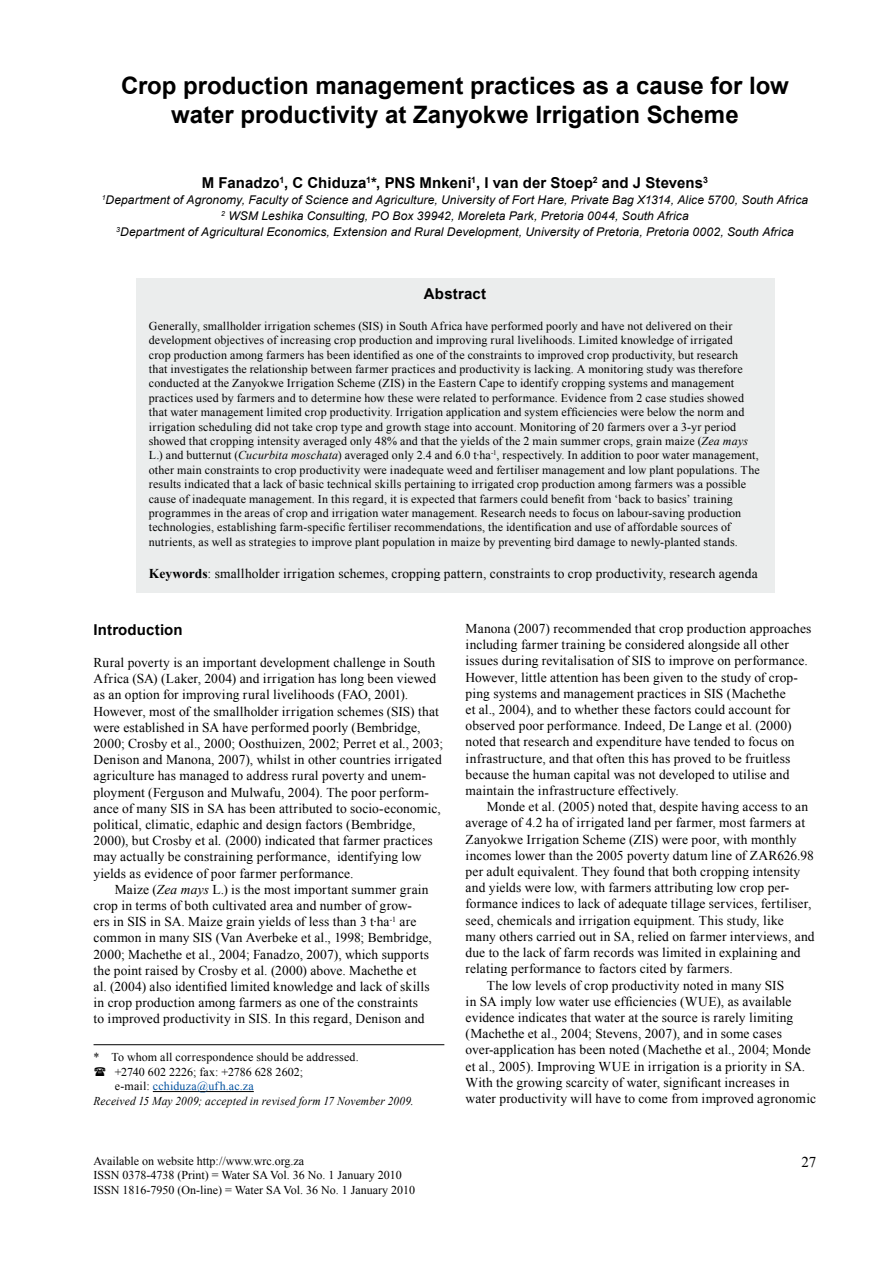
<style>
.page{position:relative;width:893px;height:1263px;background:#fff}
.page>*{position:absolute;margin:0;border:0;box-sizing:border-box;transform-origin:0 0}
.t1{font:700 24px/28.8px "Arial";color:#000;text-align:center}
.t2{font:700 15px "Arial";letter-spacing:.01em;color:#000}
.t3{font:15px "Times New Roman";color:#000}
.t4{font:13.5px/16.2px "Times New Roman";letter-spacing:.01em;color:#000}
.t5{font:12px/14.4px "Times New Roman";letter-spacing:.015em;color:#000}
.t6{font:italic 12px/16.2px "Arial";letter-spacing:.01em;color:#000;text-align:center}
.t7{font:italic 12px "Times New Roman";letter-spacing:.01em;color:#000;scale:.95 1}
.t8{font:12px "Times New Roman";letter-spacing:.02em;color:#00509e}
.s1{font-style:italic}
.s2{font-weight:700}
.s3{color:#000}
</style>
<div class="page">
<div style="left:136px;top:278px;width:638px;height:314px;background:#ebeded"></div>
<hr style="left:153px;top:1091px;width:101px;height:1px;background:#000">
<hr style="left:94px;top:1044px;width:350px;height:1px;background:#000">
<h1 class="t1" style="left:121px;top:72px;width:669px">Crop production management practices as a cause for low water productivity at Zanyokwe Irrigation Scheme</h1>
<p class="t2" style="left:202px;top:172px;width:508px">M Fanadzo<sup>1</sup>, C Chiduza<sup>1</sup>*, PNS Mnkeni<sup>1</sup>, I van der Stoep<sup>2</sup> and J Stevens<sup>3</sup></p>
<p class="t6" style="left:102px;top:192px;width:708px"><sup>1</sup>Department of Agronomy, Faculty of Science and Agriculture, University of Fort Hare, Private Bag X1314, Alice 5700, South Africa<br><sup>2</sup> WSM Leshika Consulting, PO Box 39942, Moreleta Park, Pretoria 0044, South Africa<br><sup>3</sup>Department of Agricultural Economics, Extension and Rural Development, University of Pretoria, Pretoria 0002, South Africa</p>
<p class="t2" style="left:424px;top:284px;width:64px">Abstract</p>
<p class="t5" style="left:149px;top:318px;width:612px">Generally, smallholder irrigation schemes (SIS) in South Africa have performed poorly and have not delivered on their development objectives of increasing crop production and improving rural livelihoods. Limited knowledge of irrigated<br>crop production among farmers has been identified as one of the constraints to improved crop productivity, but research<br>that investigates the relationship between farmer practices and productivity is lacking. A monitoring study was therefore conducted at the Zanyokwe Irrigation Scheme (ZIS) in the Eastern Cape to identify cropping systems and management practices used by farmers and to determine how these were related to performance. Evidence from 2 case studies showed that water management limited crop productivity. Irrigation application and system efficiencies were below the norm and irrigation scheduling did not take crop type and growth stage into account. Monitoring of 20 farmers over a 3-yr period showed that cropping intensity averaged only 48% and that the yields of the 2 main summer crops, grain maize (<span class="s1">Zea mays </span>L.) and butternut (<span class="s1">Cucurbita moschata</span>) averaged only 2.4 and 6.0 t∙ha<sup>-1</sup>, respectively. In addition to poor water management, other main constraints to crop productivity were inadequate weed and fertiliser management and low plant populations. The results indicated that a lack of basic technical skills pertaining to irrigated crop production among farmers was a possible cause of inadequate management. In this regard, it is expected that farmers could benefit from ‘back to basics’ training programmes in the areas of crop and irrigation water management. Research needs to focus on labour-saving production technologies, establishing farm-specific fertiliser recommendations, the identification and use of affordable sources of nutrients, as well as strategies to improve plant population in maize by preventing bird damage to newly-planted stands.</p>
<p class="t4" style="left:149px;top:565px;width:610px"><span class="s2">Keywords</span>: smallholder irrigation schemes, cropping pattern, constraints to crop productivity, research agenda</p>
<p class="t2" style="left:94px;top:619px;width:91px">Introduction</p>
<p class="t4" style="left:94px;top:654px;width:351px">Rural poverty is an important development challenge in South Africa (SA) (Laker, 2004) and irrigation has long been viewed as an option for improving rural livelihoods (FAO, 2001).<br>However, most of the smallholder irrigation schemes (SIS) that were established in SA have performed poorly (Bembridge, 2000; Crosby et al., 2000; Oosthuizen, 2002; Perret et al<span class="s1">.</span>, 2003; Denison and Manona, 2007), whilst in other countries irrigated agriculture has managed to address rural poverty and unem&shy;ployment (Ferguson and Mulwafu, 2004). The poor perform&shy;ance of many SIS in SA has been attributed to socio-economic, political, climatic, edaphic and design factors (Bembridge, 2000), but Crosby et al<span class="s1">.</span> (2000) indicated that farmer practices may actually be constraining performance, identifying low yields as evidence of poor farmer performance.</p>
<p class="t4" style="left:94px;top:881px;width:340px;text-indent:21px">Maize (<span class="s1">Zea mays</span> L.) is the most important summer grain crop in terms of both cultivated area and number of grow-<br>ers in SIS in SA. Maize grain yields of less than 3 t∙ha<sup>-1</sup> are common in many SIS (Van Averbeke et al., 1998; Bembridge, 2000; Machethe et al., 2004; Fanadzo, 2007), which supports the point raised by Crosby et al. (2000) above. Machethe et al. (2004) also identified limited knowledge and lack of skills in crop production among farmers as one of the constraints to improved productivity in SIS. In this regard, Denison and</p>
<p class="t5" style="left:94px;top:1050px;width:267px">* To whom all correspondence should be addressed.</p>
<p class="t5" style="left:115px;top:1064px;width:190px">+2740 602 2226; fax: +2786 628 2602;</p>
<p class="t8" style="left:115px;top:1078px;width:140px"><span class="s3">e-mail:</span> cchiduza@ufh.ac.za</p>
<p class="t7" style="left:94px;top:1092px;width:339px">Received 15 May 2009; accepted in revised form 17 November 2009.</p>
<p class="t4" style="left:466px;top:620px;width:347px">Manona (2007) recommended that crop production approaches including farmer training be considered alongside all other issues during revitalisation of SIS to improve on performance.<br>However, little attention has been given to the study of crop&shy;ping systems and management practices in SIS (Machethe<br>et al., 2004), and to whether these factors could account for observed poor performance. Indeed, De Lange et al. (2000) noted that research and expenditure have tended to focus on infrastructure, and that often this has proved to be fruitless because the human capital was not developed to utilise and maintain the infrastructure effectively.</p>
<p class="t4" style="left:487px;top:798px;width:323px">Monde et al. (2005) noted that, despite having access to an</p>
<p class="t4" style="left:466px;top:815px;width:341px">average of 4.2 ha of irrigated land per farmer, most farmers at</p>
<p class="t4" style="left:466px;top:831px;width:332px">Zanyokwe Irrigation Scheme (ZIS) were poor, with monthly</p>
<p class="t4" style="left:466px;top:847px;width:350px">incomes lower than the 2005 poverty datum line of ZAR626.98</p>
<p class="t4" style="left:466px;top:863px;width:336px">per adult equivalent. They found that both cropping intensity</p>
<p class="t4" style="left:466px;top:879px;width:325px">and yields were low, with farmers attributing low crop per-</p>
<p class="t4" style="left:466px;top:896px;width:347px">formance indices to lack of adequate tillage services, fertiliser,</p>
<p class="t4" style="left:466px;top:912px;width:320px">seed, chemicals and irrigation equipment. This study, like</p>
<p class="t4" style="left:466px;top:928px;width:350px">many others carried out in SA, relied on farmer interviews, and</p>
<p class="t4" style="left:466px;top:944px;width:336px">due to the lack of farm records was limited in explaining and</p>
<p class="t4" style="left:466px;top:960px;width:269px">relating performance to factors cited by farmers.</p>
<p class="t4" style="left:487px;top:977px;width:299px">The low levels of crop productivity noted in many SIS</p>
<p class="t4" style="left:466px;top:993px;width:327px">in SA imply low water use efficiencies (WUE), as available</p>
<p class="t4" style="left:466px;top:1009px;width:329px">evidence indicates that water at the source is rarely limiting</p>
<p class="t4" style="left:466px;top:1025px;width:318px">(Machethe et al., 2004; Stevens, 2007), and in some cases</p>
<p class="t4" style="left:466px;top:1041px;width:347px">over-application has been noted (Machethe et al., 2004; Monde</p>
<p class="t4" style="left:466px;top:1058px;width:341px">et al., 2005). Improving WUE in irrigation is a priority in SA.</p>
<p class="t4" style="left:466px;top:1074px;width:326px">With the growing scarcity of water, significant increases in</p>
<p class="t4" style="left:466px;top:1090px;width:352px">water productivity will have to come from improved agronomic</p>
<p class="t5" style="left:94px;top:1153px;width:323px">Available on website http://www.wrc.org.za<br>ISSN 0378-4738 (Print) = Water SA Vol. 36 No. 1 January 2010<br>ISSN 1816-7950 (On-line) = Water SA Vol. 36 No. 1 January 2010</p>
<p class="t3" style="left:801px;top:1152px;width:16px">27</p>
</div>
